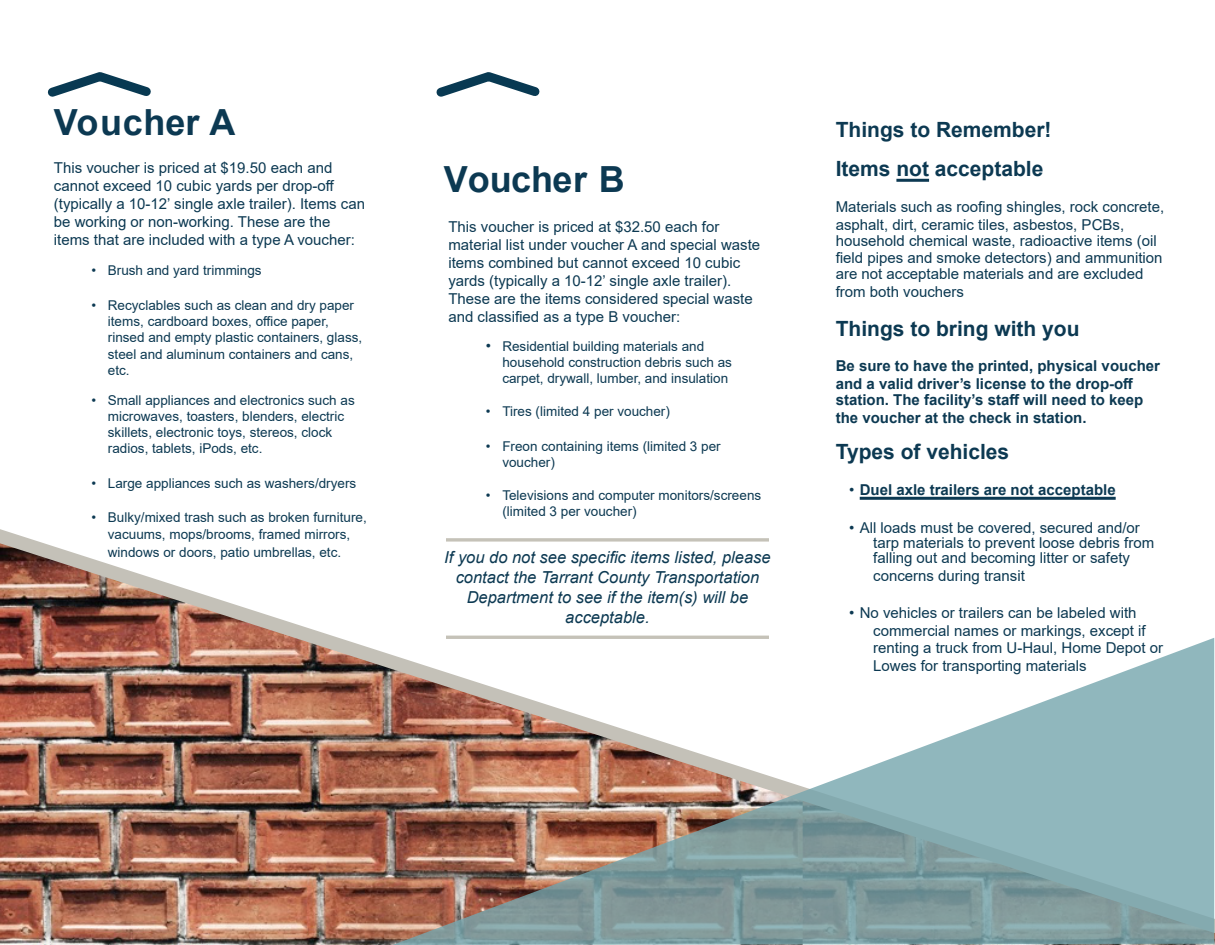
<style>
.page{position:relative;width:1215px;height:945px;background:#fff}
.page>*{position:absolute;margin:0;border:0;box-sizing:border-box;transform-origin:0 0}
.t1{font:700 36px "Arial";color:#0c3952}
.t2{font:700 21px "Arial";color:#0c3952}
.t3{font:italic 16.5px/19.8px "Arial";color:#0c3952;text-align:center}
.t4{font:15px/18px "Arial";color:#0c3952}
.t5{font:700 15px/18px "Arial";color:#0c3952}
.t6{font:13.5px/16.2px "Arial";color:#0c3952}
.s1{font-size:15px}
.s2{font-weight:400}
</style>
<div class="page">
<img style="left:0;top:529px;width:1215px;height:416px">
<svg style="left:393px;top:638px;width:821px;height:307px"></svg>
<svg style="left:47px;top:72px;width:104px;height:25px"></svg>
<svg style="left:436px;top:72px;width:104px;height:25px"></svg>
<hr style="left:896px;top:179px;width:33px;height:3px;background:#0c3952">
<hr style="left:860px;top:497px;width:256px;height:3px;background:#0c3952">
<svg style="left:446px;top:538px;width:323px;height:4px"></svg>
<hr style="left:446px;top:636px;width:323px;height:3px;background:#c5c2b8">
<p class="t1" style="left:54px;top:97px;width:183px">Voucher A</p>
<p class="t4" style="left:54px;top:159px;width:313px">This voucher is priced at $19.50 each and cannot exceed 10 cubic yards per drop-off (typically a 10-12’ single axle trailer). Items can be working or non-working. These are the</p>
<p class="t4" style="left:54px;top:231px;width:302px">items that are included with a type A voucher:</p>
<p class="t6" style="left:91px;top:262px;width:172px">• Brush and yard trimmings</p>
<p class="t6" style="left:108px;top:297px;width:248px;text-indent:-17px">• Recyclables such as clean and dry paper items, cardboard boxes, office paper,</p>
<p class="t6" style="left:108px;top:329px;width:256px">rinsed and empty plastic containers, glass, steel and aluminum containers and cans, etc.</p>
<p class="t6" style="left:108px;top:392px;width:248px;text-indent:-17px">• Small appliances and electronics such as microwaves, toasters, blenders, electric skillets, electronic toys, stereos, clock radios, tablets, iPods, etc.</p>
<p class="t6" style="left:91px;top:475px;width:266px">• Large appliances such as washers/dryers</p>
<p class="t6" style="left:91px;top:509px;width:277px;text-align:center">• Bulky/mixed trash such as broken furniture, vacuums, mops/brooms, framed mirrors,</p>
<p class="t6" style="left:108px;top:544px;width:235px">windows or doors, patio umbrellas, etc.</p>
<p class="t1" style="left:444px;top:154px;width:182px">Voucher B</p>
<p class="t4" style="left:448px;top:218px;width:313px">This voucher is priced at $32.50 each for material list under voucher A and special waste items combined but cannot exceed 10 cubic yards (typically a 10-12’ single axle trailer).<br>These are the items considered special waste and classified as a type B voucher:</p>
<p class="t6" style="left:502px;top:338px;width:231px;text-indent:-16px"><span class="s1">•</span> Residential building materials and household construction debris such as carpet, drywall, lumber, and insulation</p>
<p class="t6" style="left:486px;top:403px;width:186px">• Tires (limited 4 per voucher)</p>
<p class="t6" style="left:502px;top:438px;width:220px;text-indent:-16px">• Freon containing items (limited 3 per voucher)</p>
<p class="t6" style="left:502px;top:487px;width:260px;text-indent:-16px">• Televisions and computer monitors/screens (limited 3 per voucher)</p>
<p class="t3" style="left:444px;top:548px;width:328px">If you do not see specific items listed, please contact the Tarrant County Transportation Department to see if the item(s) will be acceptable.</p>
<p class="t2" style="left:836px;top:115px;width:217px">Things to Remember!</p>
<p class="t2" style="left:836px;top:154px;width:209px">Items not acceptable</p>
<p class="t4" style="left:836px;top:197px;width:330px">Materials such as roofing shingles, rock concrete, asphalt, dirt, ceramic tiles, asbestos, PCBs,</p>
<p class="t4" style="left:836px;top:233px;width:328px;line-height:16.5px">household chemical waste, radioactive items (oil field pipes and smoke detectors) and ammunition are not acceptable materials and are excluded</p>
<p class="t4" style="left:836px;top:283px;width:130px">from both vouchers</p>
<p class="t2" style="left:836px;top:314px;width:245px">Things to bring with you</p>
<p class="t5" style="left:836px;top:357px;width:326px">Be sure to have the printed, physical voucher and a valid driver’s license to the drop-off</p>
<p class="t5" style="left:836px;top:391px;width:309px">station. The facility’s staff will need to keep</p>
<p class="t5" style="left:836px;top:409px;width:252px">the voucher at the check in station.</p>
<p class="t2" style="left:836px;top:437px;width:175px">Types of vehicles</p>
<p class="t5" style="left:849px;top:481px;width:268px"><span class="s2">•</span> Duel axle trailers are not acceptable</p>
<p class="t4" style="left:849px;top:518px;width:292px">• All loads must be covered, secured and/or</p>
<p class="t4" style="left:873px;top:533px;width:282px">tarp materials to prevent loose debris from</p>
<p class="t4" style="left:873px;top:548px;width:258px">falling out and becoming litter or safety</p>
<p class="t4" style="left:873px;top:566px;width:153px">concerns during transit</p>
<p class="t4" style="left:849px;top:604px;width:289px">• No vehicles or trailers can be labeled with</p>
<p class="t4" style="left:873px;top:622px;width:274px">commercial names or markings, except if</p>
<p class="t4" style="left:873px;top:638px;width:292px">renting a truck from U-Haul, Home Depot or</p>
<p class="t4" style="left:873px;top:656px;width:215px">Lowes for transporting materials</p>
</div>
